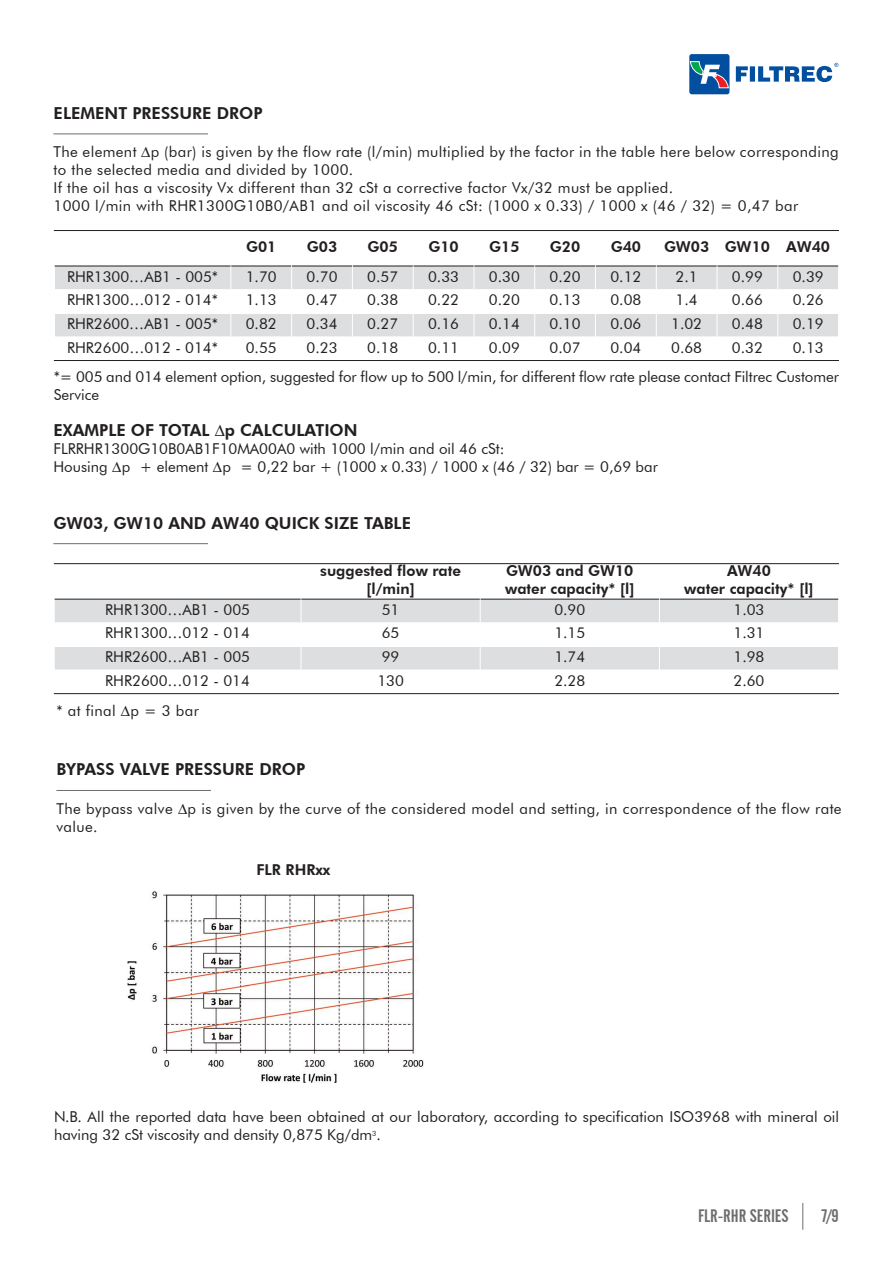
<style>
.page{position:relative;width:893px;height:1263px;background:#fff}
.page>*{position:absolute;margin:0;border:0;box-sizing:border-box;transform-origin:0 0}
.t1{font:18px "Alternate Gothic No 2 BT";color:#6c6d70}
.t2{font:800 16.5px "Futura BT";color:#231f20}
.t3{font:15px/18px "Futura BT";letter-spacing:.005em;color:#231f20}
.t4{font:15px/18px "Futura BT";letter-spacing:.025em;color:#231f20}
.t5{font:800 15px/18px "Futura BT";color:#231f20;text-align:center}
</style>
<div class="page">
<svg style="left:689px;top:54px;width:40px;height:40px;background:#396fa5"></svg>
<svg style="left:736px;top:63px;width:102px;height:19px"></svg>
<hr style="left:53px;top:134px;width:155px;height:1px;background:#6c6d70">
<hr style="left:53px;top:543px;width:155px;height:1px;background:#6c6d70">
<div style="left:55px;top:266px;width:175px;height:23px;background:#dddee0"></div>
<div style="left:231px;top:266px;width:60px;height:23px;background:#dddee0"></div>
<div style="left:292px;top:266px;width:60px;height:23px;background:#dddee0"></div>
<div style="left:353px;top:266px;width:60px;height:23px;background:#dddee0"></div>
<div style="left:414px;top:266px;width:60px;height:23px;background:#dddee0"></div>
<div style="left:474px;top:266px;width:60px;height:23px;background:#dddee0"></div>
<div style="left:535px;top:266px;width:60px;height:23px;background:#dddee0"></div>
<div style="left:596px;top:266px;width:60px;height:23px;background:#dddee0"></div>
<div style="left:657px;top:266px;width:60px;height:23px;background:#dddee0"></div>
<div style="left:717px;top:266px;width:60px;height:23px;background:#dddee0"></div>
<div style="left:778px;top:266px;width:60px;height:23px;background:#dddee0"></div>
<div style="left:55px;top:314px;width:175px;height:22px;background:#dddee0"></div>
<div style="left:231px;top:314px;width:60px;height:22px;background:#dddee0"></div>
<div style="left:292px;top:314px;width:60px;height:22px;background:#dddee0"></div>
<div style="left:353px;top:314px;width:60px;height:22px;background:#dddee0"></div>
<div style="left:414px;top:314px;width:60px;height:22px;background:#dddee0"></div>
<div style="left:474px;top:314px;width:60px;height:22px;background:#dddee0"></div>
<div style="left:535px;top:314px;width:60px;height:22px;background:#dddee0"></div>
<div style="left:596px;top:314px;width:60px;height:22px;background:#dddee0"></div>
<div style="left:657px;top:314px;width:60px;height:22px;background:#dddee0"></div>
<div style="left:717px;top:314px;width:60px;height:22px;background:#dddee0"></div>
<div style="left:778px;top:314px;width:60px;height:22px;background:#dddee0"></div>
<hr style="left:474px;top:231px;width:1px;height:129px;background:#fff">
<hr style="left:717px;top:231px;width:1px;height:129px;background:#fff">
<hr style="left:54px;top:230px;width:785px;height:1px;background:#231f20">
<hr style="left:55px;top:266px;width:175px;height:1px;background:#231f20">
<hr style="left:231px;top:266px;width:60px;height:1px;background:#231f20">
<hr style="left:292px;top:266px;width:60px;height:1px;background:#231f20">
<hr style="left:353px;top:266px;width:60px;height:1px;background:#231f20">
<hr style="left:414px;top:266px;width:60px;height:1px;background:#231f20">
<hr style="left:474px;top:266px;width:60px;height:1px;background:#231f20">
<hr style="left:535px;top:266px;width:60px;height:1px;background:#231f20">
<hr style="left:596px;top:266px;width:60px;height:1px;background:#231f20">
<hr style="left:657px;top:266px;width:60px;height:1px;background:#231f20">
<hr style="left:717px;top:266px;width:60px;height:1px;background:#231f20">
<hr style="left:778px;top:266px;width:60px;height:1px;background:#231f20">
<hr style="left:54px;top:360px;width:785px;height:1px;background:#231f20">
<div style="left:55px;top:599px;width:246px;height:23px;background:#dddee0"></div>
<div style="left:301px;top:599px;width:179px;height:23px;background:#dddee0"></div>
<div style="left:481px;top:599px;width:178px;height:23px;background:#dddee0"></div>
<div style="left:660px;top:599px;width:178px;height:23px;background:#dddee0"></div>
<div style="left:55px;top:647px;width:246px;height:23px;background:#dddee0"></div>
<div style="left:301px;top:647px;width:179px;height:23px;background:#dddee0"></div>
<div style="left:481px;top:647px;width:178px;height:23px;background:#dddee0"></div>
<div style="left:660px;top:647px;width:178px;height:23px;background:#dddee0"></div>
<hr style="left:301px;top:564px;width:1px;height:129px;background:#fff">
<hr style="left:54px;top:563px;width:785px;height:1px;background:#231f20">
<hr style="left:55px;top:599px;width:246px;height:1px;background:#231f20">
<hr style="left:301px;top:599px;width:179px;height:1px;background:#231f20">
<hr style="left:481px;top:599px;width:178px;height:1px;background:#231f20">
<hr style="left:660px;top:599px;width:178px;height:1px;background:#231f20">
<hr style="left:54px;top:693px;width:785px;height:1px;background:#231f20">
<svg style="left:802px;top:1203px;width:1px;height:27px"></svg>
<hr style="left:56px;top:790px;width:155px;height:1px;background:#6c6d70">
<img style="left:127px;top:891px;width:297px;height:192px">
<p class="t2" style="left:54px;top:103px;width:210px">ELEMENT PRESSURE DROP</p>
<p class="t4" style="left:53px;top:143px;width:787px">The element p (bar) is given by the flow rate (l/min) multiplied by the factor in the table here below corresponding to the selected media and divided by 1000.<br>If the oil has a viscosity Vx different than 32 cSt a corrective factor Vx/32 must be applied.<br>1000 l/min with RHR1300G10B0/AB1 and oil viscosity 46 cSt: (1000 x 0.33) / 1000 x (46 / 32) = 0,47 bar</p>
<p class="t5" style="left:246px;top:238px;width:32px">G01</p>
<p class="t5" style="left:307px;top:238px;width:32px">G03</p>
<p class="t5" style="left:368px;top:238px;width:32px">G05</p>
<p class="t5" style="left:428px;top:238px;width:32px">G10</p>
<p class="t5" style="left:489px;top:238px;width:32px">G15</p>
<p class="t5" style="left:550px;top:238px;width:32px">G20</p>
<p class="t5" style="left:611px;top:238px;width:32px">G40</p>
<p class="t5" style="left:664px;top:238px;width:168px">GW03 GW10 AW40</p>
<p class="t3" style="left:67px;top:267px;width:153px">RHR1300…AB1 - 005*</p>
<p class="t3" style="left:246px;top:267px;width:32px">1.70</p>
<p class="t3" style="left:307px;top:267px;width:32px">0.70</p>
<p class="t3" style="left:367px;top:267px;width:32px">0.57</p>
<p class="t3" style="left:428px;top:267px;width:32px">0.33</p>
<p class="t3" style="left:489px;top:267px;width:32px">0.30</p>
<p class="t3" style="left:550px;top:267px;width:32px">0.20</p>
<p class="t3" style="left:610px;top:267px;width:32px">0.12</p>
<p class="t3" style="left:676px;top:267px;width:24px">2.1</p>
<p class="t3" style="left:732px;top:267px;width:32px">0.99</p>
<p class="t3" style="left:793px;top:267px;width:32px">0.39</p>
<p class="t3" style="left:67px;top:291px;width:152px">RHR1300…012 - 014*</p>
<p class="t3" style="left:246px;top:291px;width:32px">1.13</p>
<p class="t3" style="left:307px;top:291px;width:32px">0.47</p>
<p class="t3" style="left:367px;top:291px;width:32px">0.38</p>
<p class="t3" style="left:428px;top:291px;width:32px">0.22</p>
<p class="t3" style="left:489px;top:291px;width:32px">0.20</p>
<p class="t3" style="left:550px;top:291px;width:32px">0.13</p>
<p class="t3" style="left:610px;top:291px;width:32px">0.08</p>
<p class="t3" style="left:676px;top:291px;width:24px">1.4</p>
<p class="t3" style="left:732px;top:291px;width:32px">0.66</p>
<p class="t3" style="left:793px;top:291px;width:32px">0.26</p>
<p class="t3" style="left:67px;top:314px;width:153px">RHR2600…AB1 - 005*</p>
<p class="t3" style="left:246px;top:314px;width:32px">0.82</p>
<p class="t3" style="left:307px;top:314px;width:32px">0.34</p>
<p class="t3" style="left:367px;top:314px;width:32px">0.27</p>
<p class="t3" style="left:428px;top:314px;width:32px">0.16</p>
<p class="t3" style="left:489px;top:314px;width:32px">0.14</p>
<p class="t3" style="left:550px;top:314px;width:32px">0.10</p>
<p class="t3" style="left:610px;top:314px;width:32px">0.06</p>
<p class="t3" style="left:671px;top:314px;width:32px">1.02</p>
<p class="t3" style="left:732px;top:314px;width:32px">0.48</p>
<p class="t3" style="left:793px;top:314px;width:32px">0.19</p>
<p class="t3" style="left:67px;top:338px;width:152px">RHR2600…012 - 014*</p>
<p class="t3" style="left:246px;top:338px;width:32px">0.55</p>
<p class="t3" style="left:307px;top:338px;width:32px">0.23</p>
<p class="t3" style="left:367px;top:338px;width:32px">0.18</p>
<p class="t3" style="left:428px;top:338px;width:32px">0.11</p>
<p class="t3" style="left:489px;top:338px;width:32px">0.09</p>
<p class="t3" style="left:550px;top:338px;width:32px">0.07</p>
<p class="t3" style="left:610px;top:338px;width:32px">0.04</p>
<p class="t3" style="left:671px;top:338px;width:32px">0.68</p>
<p class="t3" style="left:732px;top:338px;width:32px">0.32</p>
<p class="t3" style="left:793px;top:338px;width:32px">0.13</p>
<p class="t3" style="left:54px;top:367px;width:787px">*= 005 and 014 element option, suggested for flow up to 500 l/min, for different flow rate please contact Filtrec Customer<br>Service</p>
<p class="t2" style="left:53px;top:420px;width:306px">EXAMPLE OF TOTAL p CALCULATION</p>
<p class="t3" style="left:53px;top:439px;width:606px">FLRRHR1300G10B0AB1F10MA00A0 with 1000 l/min and oil 46 cSt:<br>Housing p + element p = 0,22 bar + (1000 x 0.33) / 1000 x (46 / 32) bar = 0,69 bar</p>
<p class="t2" style="left:54px;top:513px;width:359px">GW03, GW10 AND AW40 QUICK SIZE TABLE</p>
<p class="t5" style="left:320px;top:562px;width:142px">suggested flow rate [l/min]</p>
<p class="t5" style="left:505px;top:562px;width:131px;text-align:left">GW03 and GW10 water capacity* [l]</p>
<p class="t5" style="left:684px;top:562px;width:131px">AW40<br>water capacity* [l]</p>
<p class="t3" style="left:105px;top:600px;width:146px">RHR1300…AB1 - 005</p>
<p class="t3" style="left:382px;top:600px;width:19px">51</p>
<p class="t3" style="left:554px;top:600px;width:32px">0.90</p>
<p class="t3" style="left:733px;top:600px;width:32px">1.03</p>
<p class="t3" style="left:105px;top:624px;width:146px">RHR1300…012 - 014</p>
<p class="t3" style="left:382px;top:624px;width:19px">65</p>
<p class="t3" style="left:554px;top:624px;width:32px">1.15</p>
<p class="t3" style="left:733px;top:624px;width:32px">1.31</p>
<p class="t3" style="left:105px;top:648px;width:146px">RHR2600…AB1 - 005</p>
<p class="t3" style="left:382px;top:648px;width:19px">99</p>
<p class="t3" style="left:554px;top:648px;width:32px">1.74</p>
<p class="t3" style="left:733px;top:648px;width:32px">1.98</p>
<p class="t3" style="left:105px;top:671px;width:146px">RHR2600…012 - 014</p>
<p class="t3" style="left:377px;top:671px;width:28px">130</p>
<p class="t3" style="left:554px;top:671px;width:32px">2.28</p>
<p class="t3" style="left:733px;top:671px;width:32px">2.60</p>
<p class="t4" style="left:56px;top:701px;width:144px">* at final p = 3 bar</p>
<p class="t2" style="left:57px;top:759px;width:250px">BYPASS VALVE PRESSURE DROP</p>
<p class="t4" style="left:56px;top:799px;width:787px">The bypass valve p is given by the curve of the considered model and setting, in correspondence of the flow rate value.</p>
<p class="t5" style="left:256px;top:861px;width:75px">FLR RHRxx</p>
<p class="t3" style="left:54px;top:1108px;width:787px">N.B. All the reported data have been obtained at our laboratory, according to specification ISO3968 with mineral oil having 32 cSt viscosity and density 0,875 Kg/dm<sup>3</sup>.</p>
<p class="t1" style="left:698px;top:1205px;width:92px">FLR-RHR SERIES</p>
<p class="t1" style="left:821px;top:1205px;width:19px">7/9</p>
</div>
